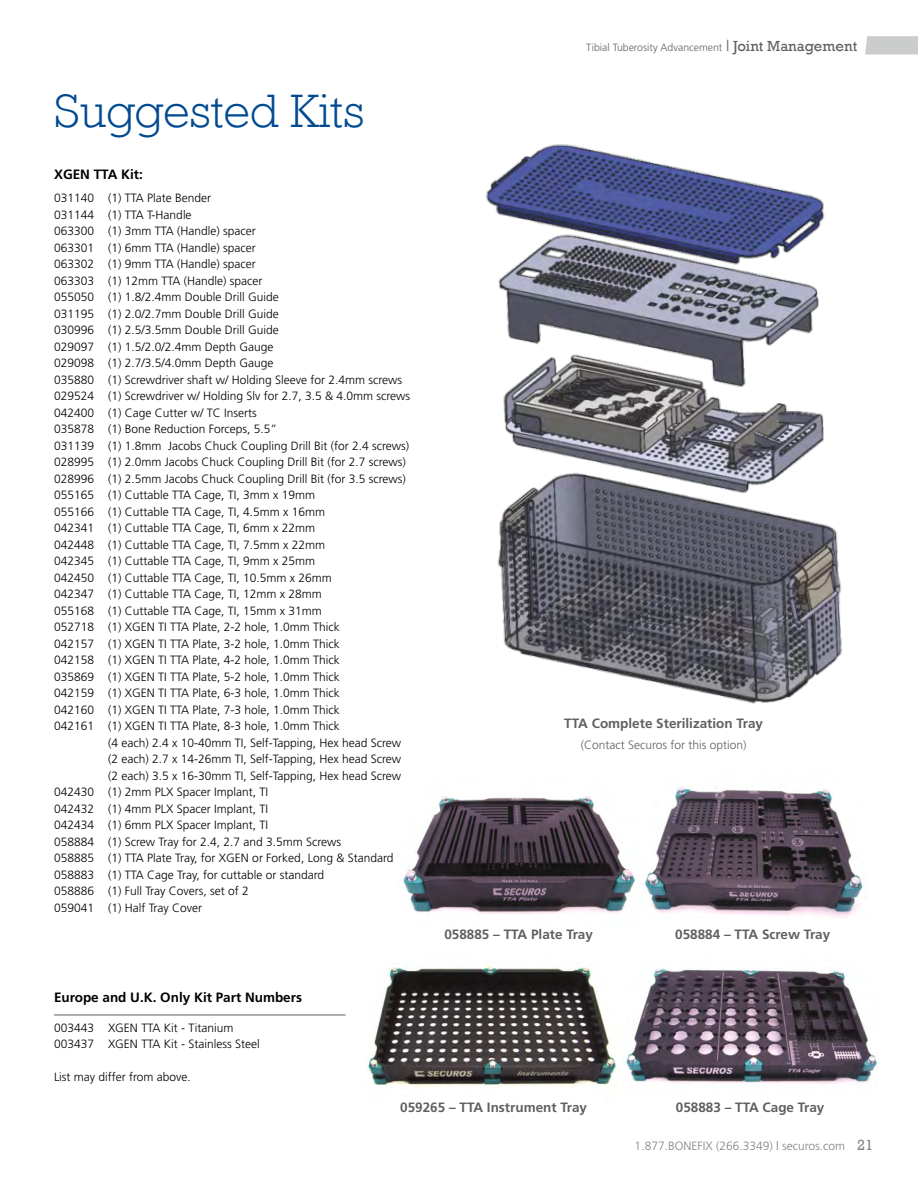
<style>
.page{position:relative;width:918px;height:1188px;background:#fff}
.page>*{position:absolute;margin:0;border:0;box-sizing:border-box;transform-origin:0 0}
.t1{font:300 48px "Rockwell";color:#004a91}
.t2{font:700 13.5px "Frutiger";color:#5f6060}
.t3{font:700 13.5px "Frutiger";color:#000}
.t4{font:300 12px/16.5px "Frutiger";color:#000}
.t5{font:300 12px "Frutiger";color:#818383}
.t6{font:300 12px "Frutiger";color:#5f6060}
.t7{font:300 10.5px "Frutiger";color:#5f6060}
.s1{font-size:15px}
.s2{font-family:"Rockwell";font-weight:400;font-size:15px}
</style>
<div class="page">
<img style="left:626px;top:968px;width:252px;height:116px">
<img style="left:368px;top:964px;width:250px;height:123px">
<img style="left:403px;top:796px;width:232px;height:119px">
<img style="left:645px;top:787px;width:221px;height:130px">
<img style="left:486px;top:144px;width:356px;height:560px">
<hr style="left:54px;top:1015px;width:292px;height:1px;background:#5f6060">
<svg style="left:865px;top:36px;width:53px;height:19px"></svg>
<h1 class="t1" style="left:54px;top:76px;width:312px">Suggested Kits</h1>
<p class="t3" style="left:54px;top:166px;width:90px">XGEN TTA Kit:</p>
<p class="t4" style="left:54px;top:190px;width:159px">031140 (1) TTA Plate Bender</p>
<p class="t4" style="left:54px;top:206px;width:139px">031144 (1) TTA T-Handle</p>
<p class="t4" style="left:54px;top:223px;width:203px">063300 (1) 3mm TTA (Handle) spacer</p>
<p class="t4" style="left:54px;top:239px;width:203px">063301 (1) 6mm TTA (Handle) spacer</p>
<p class="t4" style="left:54px;top:256px;width:203px">063302 (1) 9mm TTA (Handle) spacer</p>
<p class="t4" style="left:54px;top:272px;width:210px">063303 (1) 12mm TTA (Handle) spacer</p>
<p class="t4" style="left:54px;top:289px;width:226px">055050 (1) 1.8/2.4mm Double Drill Guide</p>
<p class="t4" style="left:54px;top:305px;width:226px">031195 (1) 2.0/2.7mm Double Drill Guide</p>
<p class="t4" style="left:54px;top:322px;width:226px">030996 (1) 2.5/3.5mm Double Drill Guide</p>
<p class="t4" style="left:54px;top:338px;width:221px">029097 (1) 1.5/2.0/2.4mm Depth Gauge</p>
<p class="t4" style="left:54px;top:355px;width:221px">029098 (1) 2.7/3.5/4.0mm Depth Gauge</p>
<p class="t4" style="left:54px;top:371px;width:350px">035880 (1) Screwdriver shaft w/ Holding Sleeve for 2.4mm screws</p>
<p class="t4" style="left:54px;top:388px;width:358px">029524 (1) Screwdriver w/ Holding Slv for 2.7, 3.5 &amp; 4.0mm screws</p>
<p class="t4" style="left:54px;top:404px;width:204px">042400 (1) Cage Cutter w/ TC Inserts</p>
<p class="t4" style="left:54px;top:421px;width:225px">035878 (1) Bone Reduction Forceps, 5.5”</p>
<p class="t4" style="left:54px;top:437px;width:357px">031139 (1) 1.8mm Jacobs Chuck Coupling Drill Bit (for 2.4 screws)</p>
<p class="t4" style="left:54px;top:454px;width:353px">028995 (1) 2.0mm Jacobs Chuck Coupling Drill Bit (for 2.7 screws)</p>
<p class="t4" style="left:54px;top:470px;width:353px">028996 (1) 2.5mm Jacobs Chuck Coupling Drill Bit (for 3.5 screws)</p>
<p class="t4" style="left:54px;top:487px;width:263px">055165 (1) Cuttable TTA Cage, TI, 3mm x 19mm</p>
<p class="t4" style="left:54px;top:503px;width:273px">055166 (1) Cuttable TTA Cage, TI, 4.5mm x 16mm</p>
<p class="t4" style="left:54px;top:520px;width:263px">042341 (1) Cuttable TTA Cage, TI, 6mm x 22mm</p>
<p class="t4" style="left:54px;top:536px;width:273px">042448 (1) Cuttable TTA Cage, TI, 7.5mm x 22mm</p>
<p class="t4" style="left:54px;top:553px;width:263px">042345 (1) Cuttable TTA Cage, TI, 9mm x 25mm</p>
<p class="t4" style="left:54px;top:569px;width:279px">042450 (1) Cuttable TTA Cage, TI, 10.5mm x 26mm</p>
<p class="t4" style="left:54px;top:586px;width:269px">042347 (1) Cuttable TTA Cage, TI, 12mm x 28mm</p>
<p class="t4" style="left:54px;top:602px;width:269px">055168 (1) Cuttable TTA Cage, TI, 15mm x 31mm</p>
<p class="t4" style="left:54px;top:619px;width:287px">052718 (1) XGEN TI TTA Plate, 2-2 hole, 1.0mm Thick</p>
<p class="t4" style="left:54px;top:635px;width:287px">042157 (1) XGEN TI TTA Plate, 3-2 hole, 1.0mm Thick</p>
<p class="t4" style="left:54px;top:652px;width:287px">042158 (1) XGEN TI TTA Plate, 4-2 hole, 1.0mm Thick</p>
<p class="t4" style="left:54px;top:668px;width:287px">035869 (1) XGEN TI TTA Plate, 5-2 hole, 1.0mm Thick</p>
<p class="t4" style="left:54px;top:685px;width:287px">042159 (1) XGEN TI TTA Plate, 6-3 hole, 1.0mm Thick</p>
<p class="t4" style="left:54px;top:701px;width:287px">042160 (1) XGEN TI TTA Plate, 7-3 hole, 1.0mm Thick</p>
<p class="t4" style="left:54px;top:718px;width:287px">042161 (1) XGEN TI TTA Plate, 8-3 hole, 1.0mm Thick</p>
<p class="t4" style="left:108px;top:734px;width:295px">(4 each) 2.4 x 10-40mm TI, Self-Tapping, Hex head Screw</p>
<p class="t4" style="left:108px;top:751px;width:295px">(2 each) 2.7 x 14-26mm TI, Self-Tapping, Hex head Screw</p>
<p class="t4" style="left:108px;top:767px;width:295px">(2 each) 3.5 x 16-30mm TI, Self-Tapping, Hex head Screw</p>
<p class="t4" style="left:54px;top:784px;width:216px">042430 (1) 2mm PLX Spacer Implant, TI</p>
<p class="t4" style="left:54px;top:800px;width:216px">042432 (1) 4mm PLX Spacer Implant, TI</p>
<p class="t4" style="left:54px;top:817px;width:216px">042434 (1) 6mm PLX Spacer Implant, TI</p>
<p class="t4" style="left:54px;top:833px;width:289px">058884 (1) Screw Tray for 2.4, 2.7 and 3.5mm Screws</p>
<p class="t4" style="left:54px;top:850px;width:341px">058885 (1) TTA Plate Tray, for XGEN or Forked, Long &amp; Standard</p>
<p class="t4" style="left:54px;top:866px;width:272px">058883 (1) TTA Cage Tray, for cuttable or standard</p>
<p class="t4" style="left:54px;top:883px;width:196px">058886 (1) Full Tray Covers, set of 2</p>
<p class="t4" style="left:54px;top:899px;width:150px">059041 (1) Half Tray Cover</p>
<p class="t3" style="left:54px;top:989px;width:250px">Europe and U.K. Only Kit Part Numbers</p>
<p class="t4" style="left:54px;top:1019px;width:207px">003443 XGEN TTA Kit - Titanium<br>003437 XGEN TTA Kit - Stainless Steel</p>
<p class="t4" style="left:54px;top:1069px;width:138px">List may differ from above.</p>
<p class="t7" style="left:586px;top:41px;width:272px">Tibial Tuberosity Advancement <span class="s1">|</span> <span class="s2">Joint Management</span></p>
<p class="t2" style="left:564px;top:715px;width:200px">TTA Complete Sterilization Tray</p>
<p class="t6" style="left:581px;top:738px;width:167px">(Contact Securos for this option)</p>
<p class="t2" style="left:444px;top:927px;width:150px">058885 – TTA Plate Tray</p>
<p class="t2" style="left:675px;top:927px;width:157px">058884 – TTA Screw Tray</p>
<p class="t2" style="left:400px;top:1099px;width:188px">059265 – TTA Instrument Tray</p>
<p class="t2" style="left:676px;top:1099px;width:150px">058883 – TTA Cage Tray</p>
<p class="t5" style="left:635px;top:1139px;width:240px">1.877.BONEFIX (266.3349) | securos.com <span class="s2">21</span></p>
</div>
